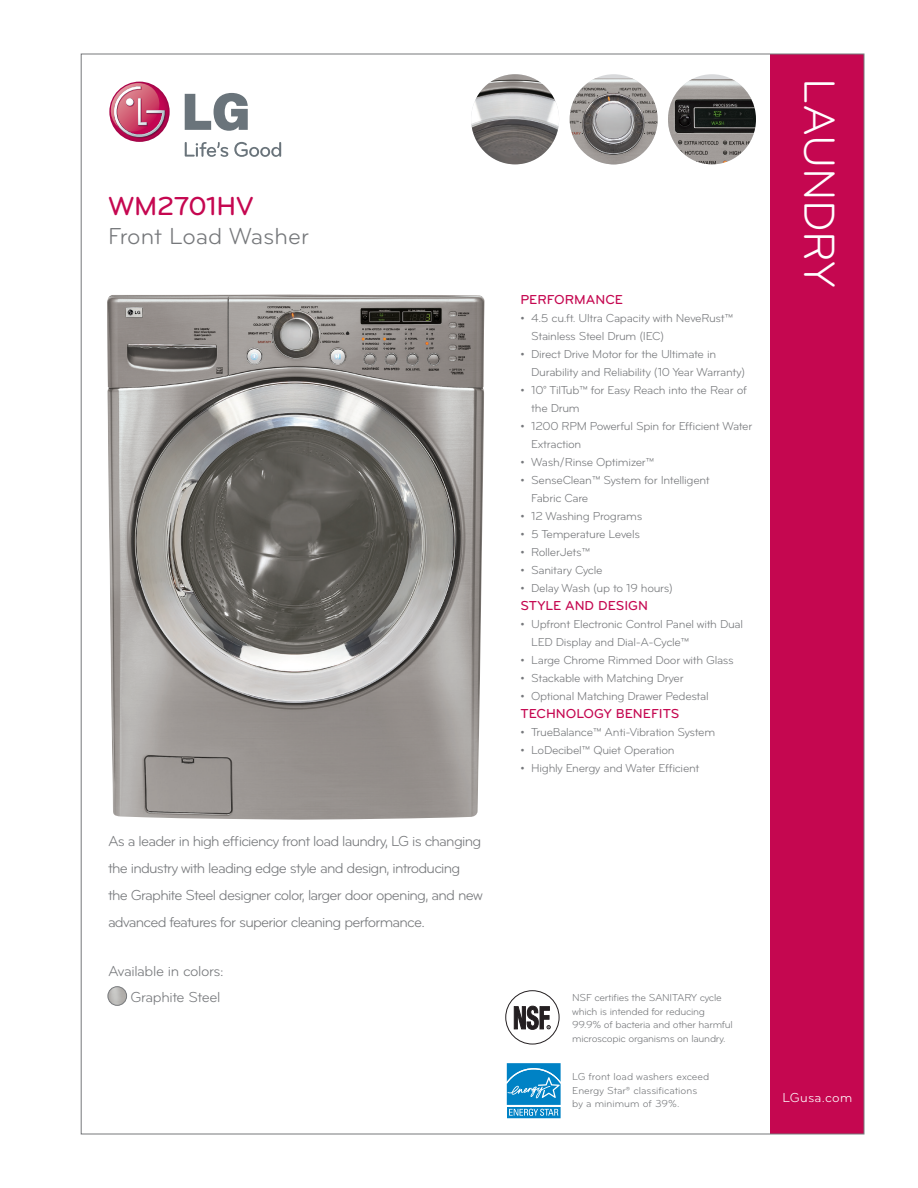
<style>
.page{position:relative;width:918px;height:1188px;background:#fff}
.page>*{position:absolute;margin:0;border:0;box-sizing:border-box;transform-origin:0 0}
.t1{font:45px "Bryant";color:#fff}
.t2{font:500 27px "Bryant";letter-spacing:-.01em;color:#c50750}
.t3{font:24px "Bryant";color:#76787b}
.t4{font:15px/27px "Bryant";letter-spacing:-.05em;color:#76787b}
.t5{font:15px "Bryant";letter-spacing:-.025em;color:#76787b}
.t6{font:500 13.5px "Bryant";color:#c50750}
.t7{font:13.5px "Bryant";letter-spacing:.025em;color:#fff}
.t8{font:12px/18px "Bryant";letter-spacing:-.025em;color:#76787b}
.t9{font:10.5px "Bryant";letter-spacing:-.025em;color:#76787b}
.t10{font:10.5px "Bryant";color:#76787b}
</style>
<div class="page">
<img style="left:107px;top:294px;width:377px;height:526px">
<img style="left:471px;top:74px;width:88px;height:90px">
<img style="left:570px;top:78px;width:88px;height:86px">
<img style="left:668px;top:79px;width:88px;height:85px">
<div style="left:771px;top:54px;width:93px;height:1080px;background:#c50750"></div>
<svg style="left:109px;top:82px;width:61px;height:60px"></svg>
<svg style="left:109px;top:83px;width:57px;height:55px"></svg>
<svg style="left:185px;top:93px;width:63px;height:38px"></svg>
<svg style="left:185px;top:142px;width:43px;height:15px"></svg>
<svg style="left:234px;top:142px;width:47px;height:15px"></svg>
<svg style="left:506px;top:1063px;width:55px;height:56px;background:#369cd1"></svg>
<div style="left:506px;top:990px;width:53px;height:54px;border:1px solid #241f21;border-radius:50%"></div>
<svg style="left:514px;top:1006px;width:36px;height:24px"></svg>
<img style="left:108px;top:987px;width:19px;height:18px;border-radius:9px">
<div style="left:108px;top:987px;width:19px;height:19px;border:1px solid #76787b;border-radius:50%"></div>
<p class="t2" style="left:108px;top:190px;width:147px">WM2701HV</p>
<p class="t3" style="left:108px;top:222px;width:202px">Front Load Washer</p>
<p class="t4" style="left:108px;top:827px;width:376px">As a leader in high efficiency front load laundry, LG is changing the industry with leading edge style and design, introducing the Graphite Steel designer color, larger door opening, and new advanced features for superior cleaning performance.</p>
<p class="t5" style="left:108px;top:962px;width:117px">Available in colors:</p>
<p class="t5" style="left:130px;top:988px;width:91px">Graphite Steel</p>
<p class="t6" style="left:520px;top:291px;width:104px">PERFORMANCE</p>
<p class="t8" style="left:531px;top:309px;width:203px;text-indent:-11px">• 4.5 cu.ft. Ultra Capacity with NeveRust™<br>Stainless Steel Drum (IEC)</p>
<p class="t8" style="left:531px;top:345px;width:215px;text-indent:-11px">• Direct Drive Motor for the Ultimate in<br>Durability and Reliability (10 Year Warranty)</p>
<p class="t8" style="left:531px;top:381px;width:217px;text-indent:-11px">• 10° TilTub™ for Easy Reach into the Rear of the Drum</p>
<p class="t8" style="left:531px;top:417px;width:223px;text-indent:-11px">• 1200 RPM Powerful Spin for Efficient Water<br>Extraction</p>
<p class="t8" style="left:520px;top:453px;width:135px">• Wash/Rinse Optimizer™</p>
<p class="t8" style="left:531px;top:471px;width:180px;text-indent:-11px">• SenseClean™ System for Intelligent<br>Fabric Care</p>
<p class="t8" style="left:520px;top:507px;width:123px">• 12 Washing Programs</p>
<p class="t8" style="left:520px;top:525px;width:121px">• 5 Temperature Levels</p>
<p class="t8" style="left:520px;top:543px;width:71px">• RollerJets™</p>
<p class="t8" style="left:520px;top:561px;width:84px">• Sanitary Cycle</p>
<p class="t8" style="left:520px;top:579px;width:154px">• Delay Wash (up to 19 hours)</p>
<p class="t6" style="left:520px;top:597px;width:129px">STYLE AND DESIGN</p>
<p class="t8" style="left:531px;top:615px;width:213px;text-indent:-11px">• Upfront Electronic Control Panel with Dual<br>LED Display and Dial-A-Cycle™</p>
<p class="t8" style="left:520px;top:651px;width:215px">• Large Chrome Rimmed Door with Glass</p>
<p class="t8" style="left:520px;top:669px;width:165px">• Stackable with Matching Dryer</p>
<p class="t8" style="left:520px;top:687px;width:190px">• Optional Matching Drawer Pedestal</p>
<p class="t6" style="left:520px;top:705px;width:160px">TECHNOLOGY BENEFITS</p>
<p class="t8" style="left:520px;top:723px;width:196px">• TrueBalance™ Anti-Vibration System</p>
<p class="t8" style="left:520px;top:741px;width:156px">• LoDecibel™ Quiet Operation</p>
<p class="t8" style="left:520px;top:759px;width:181px">• Highly Energy and Water Efficient</p>
<p class="t1" style="left:846px;top:78px;width:211px;rotate:90deg">LAUNDRY</p>
<p class="t9" style="left:572px;top:991px;width:151px">NSF certifies the SANITARY cycle</p>
<p class="t9" style="left:572px;top:1005px;width:134px">which is intended for reducing</p>
<p class="t9" style="left:572px;top:1018px;width:162px">99.9% of bacteria and other harmful</p>
<p class="t9" style="left:572px;top:1032px;width:155px">microscopic organisms on laundry.</p>
<p class="t10" style="left:572px;top:1071px;width:139px">LG front load washers exceed</p>
<p class="t10" style="left:572px;top:1084px;width:127px">Energy Star® classifications</p>
<p class="t10" style="left:572px;top:1098px;width:109px">by a minimum of 39%.</p>
<p class="t7" style="left:782px;top:1090px;width:71px">LGusa.com</p>
</div>
